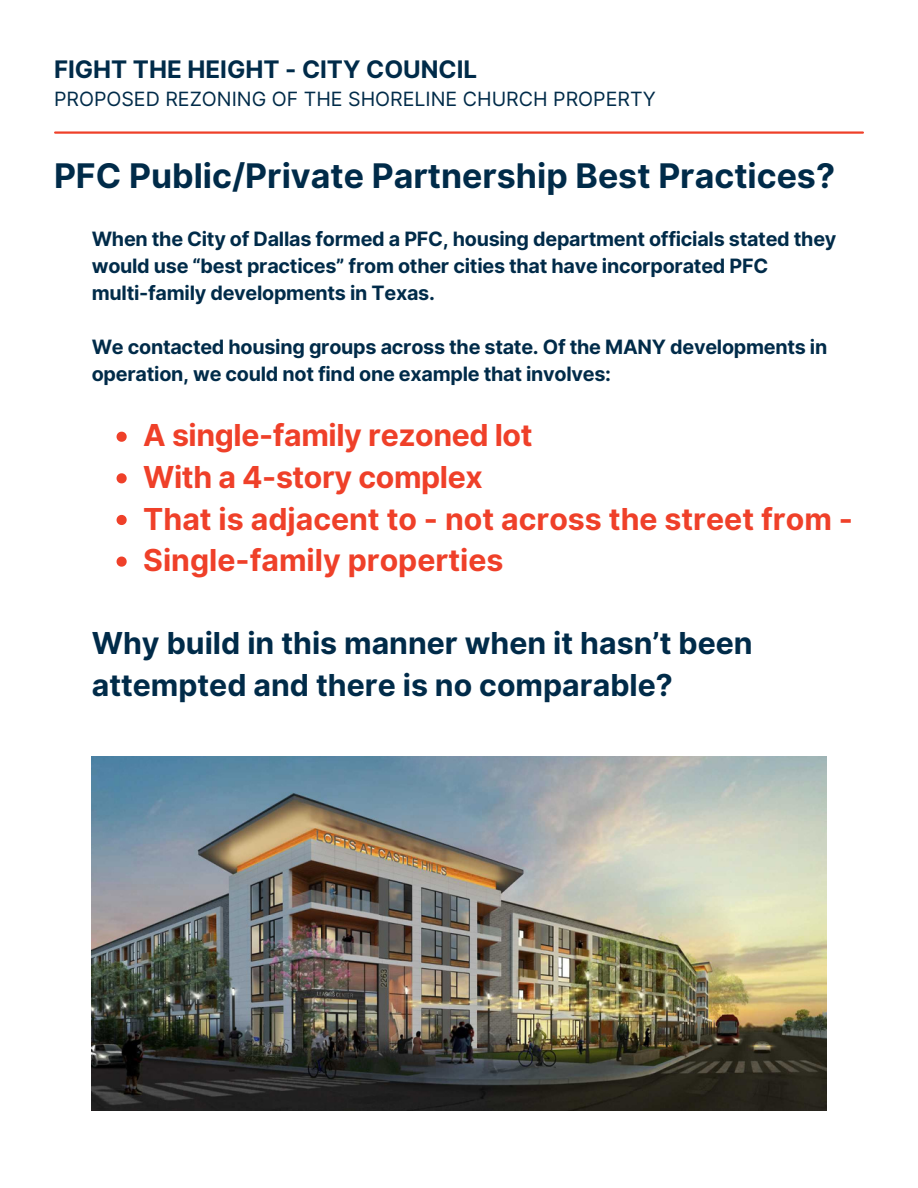
<style>
.page{position:relative;width:918px;height:1188px;background:#fff}
.page>*{position:absolute;margin:0;border:0;box-sizing:border-box;transform-origin:0 0}
.t1{font:700 33.9px "Inter";color:#002b49}
.t2{font:700 30.3px/41.7px "Inter";color:#ef4029}
.t3{font:700 30.3px/41.7px "Inter";color:#002b49}
.t4{font:700 24.15px "Inter";color:#002b49}
.t5{font:700 19.8px/27px "Inter";letter-spacing:-.015em;color:#002b49}
.t6{font:19.65px "Inter";color:#002b49}
</style>
<div class="page">
<hr style="left:55px;top:131px;width:808px;height:3px;background:#ef4029">
<svg style="left:117px;top:432px;width:10px;height:10px"></svg>
<svg style="left:117px;top:473px;width:10px;height:10px"></svg>
<svg style="left:117px;top:515px;width:10px;height:10px"></svg>
<svg style="left:117px;top:557px;width:10px;height:10px"></svg>
<img style="left:92px;top:756px;width:735px;height:355px">
<p class="t4" style="left:54px;top:55px;width:425px">FIGHT THE HEIGHT - CITY COUNCIL</p>
<p class="t6" style="left:54px;top:88px;width:603px">PROPOSED REZONING OF THE SHORELINE CHURCH PROPERTY</p>
<h1 class="t1" style="left:54px;top:155px;width:783px">PFC Public/Private Partnership Best Practices?</h1>
<p class="t5" style="left:92px;top:225px;width:746px">When the City of Dallas formed a PFC, housing department officials stated they would use “best practices” from other cities that have incorporated PFC multi-family developments in Texas.</p>
<p class="t5" style="left:92px;top:333px;width:737px">We contacted housing groups across the state. Of the MANY developments in operation, we could not find one example that involves:</p>
<h2 class="t2" style="left:143px;top:414px;width:711px">A single-family rezoned lot<br>With a 4-story complex<br>That is adjacent to - not across the street from -<br>Single-family properties</h2>
<h2 class="t3" style="left:92px;top:623px;width:662px">Why build in this manner when it hasn’t been attempted and there is no comparable?</h2>
</div>
